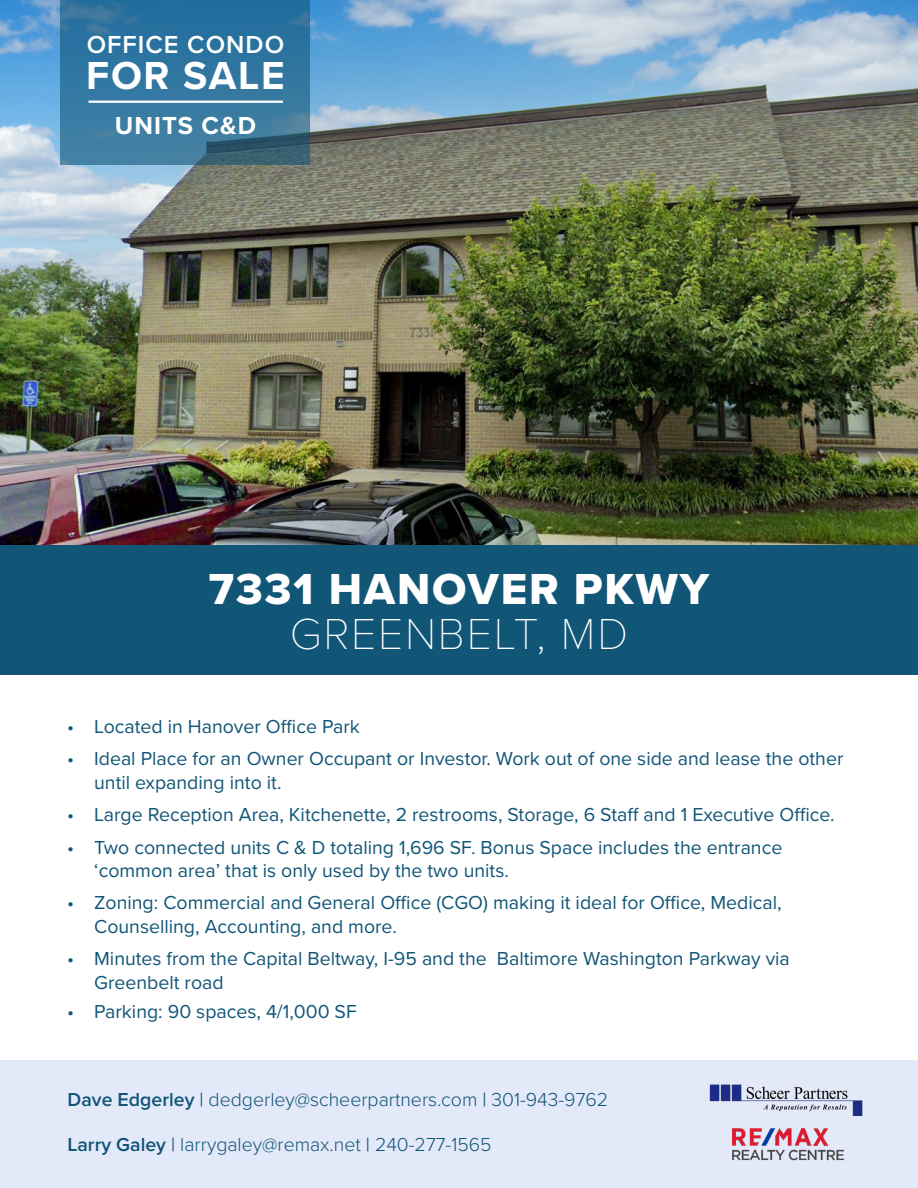
<style>
.page{position:relative;width:918px;height:1188px;background:#fff}
.page>*{position:absolute;margin:0;border:0;box-sizing:border-box;transform-origin:0 0}
.t1{font:45px "Proxima Nova Extrabld";letter-spacing:.04em;color:#fff}
.t2{font:100 45px "Proxima Nova T";letter-spacing:.04em;color:#fff}
.t3{font:700 40.5px "Proxima Nova";letter-spacing:.04em;color:#fff}
.t4{font:600 25.5px "Proxima Nova";letter-spacing:.04em;color:#fff}
.t5{font:700 25.5px "Proxima Nova";letter-spacing:.04em;color:#fff}
.t6{font:19.5px/23.4px "Proxima Nova";color:#157}
.t7{font:300 19.5px "Proxima Nova";color:#157}
.s1{font-weight:600}
.s2{font-weight:400}
</style>
<div class="page">
<img style="left:0;top:0;width:918px;height:546px">
<div style="left:0;top:546px;width:918px;height:129px;background:#157"></div>
<svg style="left:60px;top:0;width:250px;height:164px;background:#33759c"></svg>
<hr style="left:89px;top:101px;width:194px;height:2px;background:#fff">
<div style="left:0;top:1061px;width:918px;height:127px;background:#e3e9f8"></div>
<img style="left:709px;top:1084px;width:154px;height:31px">
<img style="left:732px;top:1128px;width:113px;height:33px">
<p class="t4" style="left:87px;top:26px;width:199px">OFFICE CONDO</p>
<p class="t3" style="left:86px;top:46px;width:200px">FOR SALE</p>
<p class="t5" style="left:115px;top:107px;width:143px">UNITS C&amp;D</p>
<p class="t1" style="left:209px;top:556px;width:502px">7331 HANOVER PKWY</p>
<p class="t2" style="left:290px;top:601px;width:340px">GREENBELT, MD</p>
<p class="t6" style="left:67px;top:714px;width:294px">• Located in Hanover Office Park</p>
<p class="t6" style="left:94px;top:746px;width:751px;text-indent:-27px">• Ideal Place for an Owner Occupant or Investor. Work out of one side and lease the other until expanding into it.</p>
<p class="t6" style="left:67px;top:802px;width:769px">• Large Reception Area, Kitchenette, 2 restrooms, Storage, 6 Staff and 1 Executive Office.</p>
<p class="t6" style="left:94px;top:835px;width:690px;text-indent:-27px">• Two connected units C &amp; D totaling 1,696 SF. Bonus Space includes the entrance ‘common area’ that is only used by the two units.</p>
<p class="t6" style="left:94px;top:890px;width:689px;text-indent:-27px">• Zoning: Commercial and General Office (CGO) making it ideal for Office, Medical,<br>Counselling, Accounting, and more.</p>
<p class="t6" style="left:94px;top:946px;width:697px;text-indent:-27px">• Minutes from the Capital Beltway, I-95 and the Baltimore Washington Parkway via<br>Greenbelt road</p>
<p class="t6" style="left:67px;top:999px;width:291px">• Parking: 90 spaces, 4/1,000 SF</p>
<p class="t7" style="left:68px;top:1085px;width:542px"><span class="s1">Dave Edgerley</span> <span class="s2">|</span> dedgerley@scheerpartners.com <span class="s2">|</span> 301-943-9762</p>
<p class="t7" style="left:68px;top:1130px;width:425px"><span class="s1">Larry Galey</span> <span class="s2">|</span> larrygaley@remax.net <span class="s2">|</span> 240-277-1565</p>
</div>
